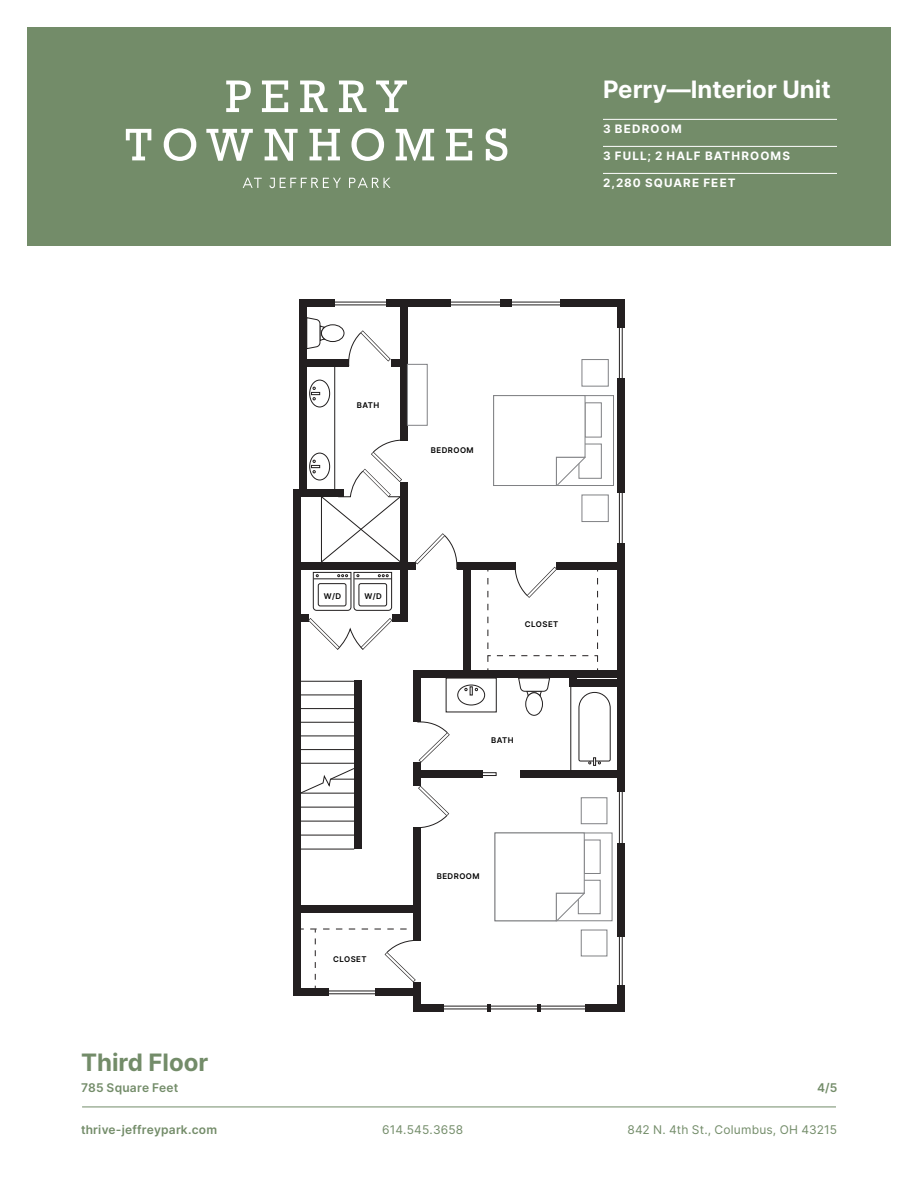
<style>
.page{position:relative;width:918px;height:1188px;background:#fff}
.page>*{position:absolute;margin:0;border:0;box-sizing:border-box;transform-origin:0 0}
.t1{font:700 24px "Inter";color:#fff}
.t2{font:700 24px "Inter";color:#738c69}
.t3{font:12px "Inter";letter-spacing:.015em;color:#738c69}
.t4{font:600 12px "Inter";letter-spacing:.015em;color:#738c69}
.t5{font:700 11.7px "Inter";letter-spacing:.095em;color:#fff}
.t6{font:600 7.8px "Inter";letter-spacing:.06em;color:#000}
</style>
<div class="page">
<div style="left:27px;top:27px;width:864px;height:218px;background:#738c69"></div>
<svg style="left:349px;top:178px;width:42px;height:10px"></svg>
<svg style="left:269px;top:178px;width:72px;height:10px"></svg>
<svg style="left:243px;top:178px;width:19px;height:10px"></svg>
<svg style="left:226px;top:81px;width:25px;height:31px"></svg>
<svg style="left:262px;top:81px;width:26px;height:31px"></svg>
<svg style="left:300px;top:81px;width:28px;height:31px"></svg>
<svg style="left:339px;top:81px;width:27px;height:31px"></svg>
<svg style="left:376px;top:81px;width:31px;height:31px"></svg>
<svg style="left:126px;top:129px;width:25px;height:31px"></svg>
<svg style="left:164px;top:128px;width:32px;height:33px"></svg>
<svg style="left:206px;top:129px;width:47px;height:32px"></svg>
<svg style="left:265px;top:129px;width:33px;height:32px"></svg>
<svg style="left:310px;top:129px;width:30px;height:31px"></svg>
<svg style="left:351px;top:128px;width:33px;height:33px"></svg>
<svg style="left:396px;top:129px;width:38px;height:32px"></svg>
<svg style="left:446px;top:129px;width:26px;height:31px"></svg>
<svg style="left:486px;top:128px;width:21px;height:33px"></svg>
<svg style="left:518px;top:678px;width:32px;height:38px"></svg>
<svg style="left:457px;top:684px;width:28px;height:22px"></svg>
<div style="left:617px;top:300px;width:8px;height:27px;background:#231f20"></div>
<div style="left:617px;top:379px;width:8px;height:114px;background:#231f20"></div>
<div style="left:617px;top:543px;width:8px;height:249px;background:#231f20"></div>
<div style="left:400px;top:482px;width:7px;height:139px;background:#231f20"></div>
<div style="left:400px;top:301px;width:7px;height:139px;background:#231f20"></div>
<div style="left:413px;top:670px;width:8px;height:52px;background:#231f20"></div>
<div style="left:569px;top:670px;width:8px;height:17px;background:#231f20"></div>
<div style="left:413px;top:827px;width:8px;height:114px;background:#231f20"></div>
<div style="left:413px;top:983px;width:8px;height:28px;background:#231f20"></div>
<div style="left:413px;top:763px;width:8px;height:23px;background:#231f20"></div>
<div style="left:463px;top:564px;width:8px;height:111px;background:#231f20"></div>
<div style="left:300px;top:905px;width:120px;height:8px;background:#231f20"></div>
<div style="left:556px;top:562px;width:68px;height:7px;background:#231f20"></div>
<div style="left:413px;top:670px;width:211px;height:8px;background:#231f20"></div>
<div style="left:569px;top:680px;width:56px;height:7px;background:#231f20"></div>
<div style="left:520px;top:770px;width:104px;height:8px;background:#231f20"></div>
<div style="left:415px;top:770px;width:68px;height:8px;background:#231f20"></div>
<div style="left:457px;top:562px;width:58px;height:7px;background:#231f20"></div>
<div style="left:299px;top:562px;width:116px;height:7px;background:#231f20"></div>
<div style="left:391px;top:359px;width:13px;height:8px;background:#231f20"></div>
<div style="left:300px;top:489px;width:44px;height:8px;background:#231f20"></div>
<div style="left:299px;top:614px;width:9px;height:8px;background:#231f20"></div>
<div style="left:392px;top:614px;width:15px;height:8px;background:#231f20"></div>
<div style="left:375px;top:989px;width:42px;height:7px;background:#231f20"></div>
<div style="left:413px;top:1004px;width:30px;height:7px;background:#231f20"></div>
<div style="left:585px;top:1004px;width:39px;height:7px;background:#231f20"></div>
<div style="left:299px;top:989px;width:30px;height:7px;background:#231f20"></div>
<div style="left:493px;top:395px;width:121px;height:91px;border:1px solid #808184"></div>
<div style="left:585px;top:403px;width:17px;height:34px;border:1px solid #808184"></div>
<div style="left:579px;top:444px;width:23px;height:34px;border:1px solid #808184"></div>
<svg style="left:493px;top:395px;width:92px;height:91px"></svg>
<svg style="left:313px;top:572px;width:79px;height:39px"></svg>
<div style="left:359px;top:584px;width:28px;height:22px;background:#fff;border-radius:2px"></div>
<div style="left:359px;top:583px;width:28px;height:23px;border:1px solid #221f1f;border-radius:2px"></div>
<div style="left:299px;top:300px;width:8px;height:197px;background:#231f20"></div>
<div style="left:293px;top:490px;width:8px;height:506px;background:#231f20"></div>
<div style="left:354px;top:681px;width:7px;height:168px;background:#231f20"></div>
<hr style="left:300px;top:807px;width:54px;height:1px;background:#221f1f">
<hr style="left:300px;top:763px;width:54px;height:1px;background:#221f1f">
<hr style="left:300px;top:749px;width:54px;height:1px;background:#221f1f">
<hr style="left:300px;top:736px;width:54px;height:1px;background:#221f1f">
<hr style="left:300px;top:722px;width:54px;height:1px;background:#221f1f">
<hr style="left:300px;top:708px;width:54px;height:1px;background:#221f1f">
<hr style="left:300px;top:695px;width:54px;height:1px;background:#221f1f">
<hr style="left:300px;top:681px;width:54px;height:1px;background:#221f1f">
<hr style="left:300px;top:821px;width:54px;height:1px;background:#221f1f">
<hr style="left:300px;top:835px;width:54px;height:1px;background:#221f1f">
<hr style="left:300px;top:849px;width:54px;height:1px;background:#221f1f">
<svg style="left:301px;top:768px;width:53px;height:26px"></svg>
<svg style="left:308px;top:618px;width:84px;height:32px"></svg>
<svg style="left:415px;top:533px;width:43px;height:37px"></svg>
<svg style="left:307px;top:317px;width:84px;height:50px"></svg>
<svg style="left:418px;top:786px;width:31px;height:42px"></svg>
<svg style="left:417px;top:721px;width:33px;height:42px"></svg>
<div style="left:578px;top:880px;width:22px;height:34px;border:1px solid #808184"></div>
<svg style="left:495px;top:833px;width:90px;height:88px"></svg>
<div style="left:581px;top:798px;width:26px;height:26px;border:1px solid #808184"></div>
<div style="left:581px;top:930px;width:26px;height:26px;border:1px solid #808184"></div>
<div style="left:617px;top:985px;width:8px;height:26px;background:#231f20"></div>
<div style="left:617px;top:843px;width:8px;height:94px;background:#231f20"></div>
<div style="left:407px;top:364px;width:20px;height:61px;border:1px solid #808184"></div>
<div style="left:302px;top:366px;width:33px;height:129px;border:1px solid #221f1f"></div>
<svg style="left:309px;top:439px;width:98px;height:123px"></svg>
<svg style="left:309px;top:379px;width:21px;height:29px"></svg>
<svg style="left:487px;top:1004px;width:4px;height:7px"></svg>
<svg style="left:537px;top:1004px;width:4px;height:7px"></svg>
<hr style="left:434px;top:1009px;width:156px;height:1px;background:#221f1f">
<hr style="left:434px;top:1006px;width:156px;height:1px;background:#221f1f">
<hr style="left:323px;top:993px;width:53px;height:1px;background:#221f1f">
<hr style="left:323px;top:991px;width:53px;height:1px;background:#221f1f">
<hr style="left:622px;top:935px;width:1px;height:53px;background:#221f1f">
<hr style="left:619px;top:935px;width:1px;height:53px;background:#221f1f">
<hr style="left:622px;top:791px;width:1px;height:54px;background:#221f1f">
<hr style="left:619px;top:791px;width:1px;height:54px;background:#221f1f">
<hr style="left:622px;top:491px;width:1px;height:54px;background:#221f1f">
<hr style="left:619px;top:491px;width:1px;height:54px;background:#221f1f">
<hr style="left:622px;top:326px;width:1px;height:53px;background:#221f1f">
<hr style="left:619px;top:326px;width:1px;height:53px;background:#221f1f">
<svg style="left:497px;top:562px;width:101px;height:100px"></svg>
<svg style="left:488px;top:569px;width:3px;height:93px"></svg>
<svg style="left:310px;top:929px;width:111px;height:60px"></svg>
<div style="left:299px;top:300px;width:36px;height:7px;background:#231f20"></div>
<div style="left:386px;top:300px;width:65px;height:7px;background:#231f20"></div>
<div style="left:560px;top:300px;width:65px;height:7px;background:#231f20"></div>
<div style="left:501px;top:300px;width:11px;height:7px;background:#231f20"></div>
<hr style="left:332px;top:305px;width:59px;height:1px;background:#221f1f">
<hr style="left:332px;top:302px;width:59px;height:1px;background:#221f1f">
<hr style="left:444px;top:305px;width:59px;height:1px;background:#221f1f">
<hr style="left:444px;top:302px;width:59px;height:1px;background:#221f1f">
<hr style="left:509px;top:305px;width:59px;height:1px;background:#221f1f">
<hr style="left:509px;top:302px;width:59px;height:1px;background:#221f1f">
<div style="left:461px;top:772px;width:35px;height:4px;border:1px solid #221f1f"></div>
<svg style="left:578px;top:692px;width:33px;height:74px"></svg>
<hr style="left:570px;top:686px;width:1px;height:87px;background:#221f1f">
<hr style="left:82px;top:1107px;width:754px;height:1px;background:#738c69">
<hr style="left:603px;top:119px;width:234px;height:1px;background:#fff">
<hr style="left:603px;top:146px;width:234px;height:1px;background:#fff">
<hr style="left:603px;top:173px;width:234px;height:1px;background:#fff">
<p class="t2" style="left:81px;top:1045px;width:129px">Third Floor</p>
<p class="t4" style="left:81px;top:1079px;width:99px">785 Square Feet</p>
<p class="t4" style="left:81px;top:1121px;width:138px">thrive-jeffreypark.com</p>
<p class="t1" style="left:603px;top:72px;width:229px">Perry—Interior Unit</p>
<p class="t5" style="left:603px;top:120px;width:80px">3 BEDROOM</p>
<p class="t5" style="left:603px;top:148px;width:189px">3 FULL; 2 HALF BATHROOMS</p>
<p class="t5" style="left:603px;top:175px;width:134px">2,280 SQUARE FEET</p>
<p class="t6" style="left:357px;top:399px;width:24px">BATH</p>
<p class="t6" style="left:431px;top:444px;width:44px">BEDROOM</p>
<p class="t6" style="left:324px;top:590px;width:19px">W/D</p>
<p class="t6" style="left:365px;top:590px;width:19px">W/D</p>
<p class="t6" style="left:333px;top:954px;width:35px">CLOSET</p>
<p class="t6" style="left:525px;top:618px;width:35px">CLOSET</p>
<p class="t6" style="left:491px;top:735px;width:24px">BATH</p>
<p class="t6" style="left:437px;top:871px;width:44px">BEDROOM</p>
<p class="t4" style="left:817px;top:1079px;width:22px">4/5</p>
<p class="t3" style="left:382px;top:1121px;width:83px">614.545.3658</p>
<p class="t3" style="left:627px;top:1121px;width:211px">842 N. 4th St., Columbus, OH 43215</p>
</div>
